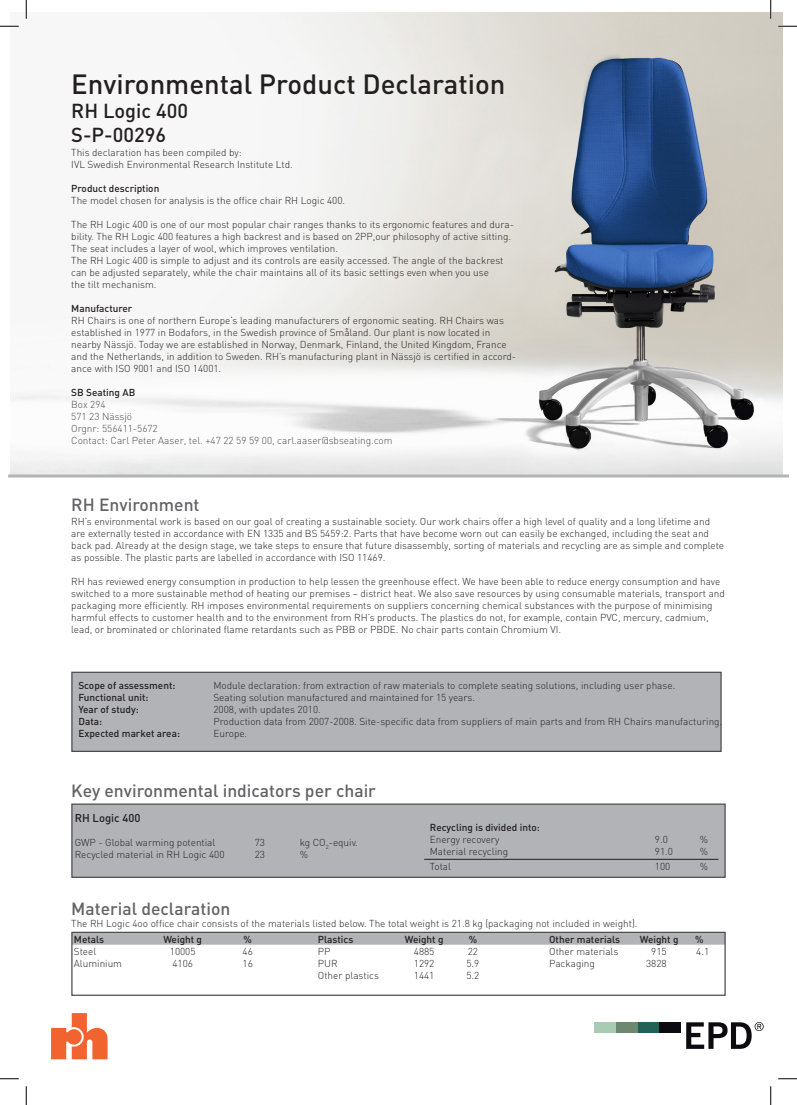
<style>
.page{position:relative;width:797px;height:1105px;background:#fff}
.page>*{position:absolute;margin:0;border:0;box-sizing:border-box;transform-origin:0 0}
.t1{font:500 27.5px "DIN";color:#231f20}
.t2{font:500 20px/24px "DIN";color:#231f20}
.t3{font:500 17.5px "DIN";color:#636366}
.t4{font:500 11.25px "DIN";color:#231f20}
.t5{font:300 10px/12px "DIN";color:#231f20}
.t6{font:500 10px "DIN";color:#231f20}
.t7{font:300 10px/12px "DIN";color:#494a4b}
</style>
<div class="page">
<div style="left:72px;top:932px;width:653px;height:13px;background:#b2b3b7;border:1px solid #b2b3b7"></div>
<img style="left:11px;top:12px;width:771px;height:462px">
<div style="left:71px;top:672px;width:650px;height:80px;background:#b2b3b7;border:1px solid #4b4c4d"></div>
<svg style="left:9px;top:474px;width:779px;height:3px;background:#babbbe"></svg>
<div style="left:71px;top:803px;width:654px;height:75px;background:#b2b3b7;border:1px solid #4b4c4d"></div>
<div style="left:71px;top:932px;width:654px;height:64px;border:1px solid #4b4c4d"></div>
<svg style="left:51px;top:1013px;width:57px;height:46px"></svg>
<div style="left:637px;top:1022px;width:22px;height:11px;background:#226157"></div>
<div style="left:615px;top:1022px;width:22px;height:11px;background:#6c8871"></div>
<div style="left:594px;top:1022px;width:21px;height:11px;background:#a8ccb3"></div>
<div style="left:659px;top:1022px;width:21px;height:11px;background:#0e0b10"></div>
<svg style="left:686px;top:1022px;width:77px;height:27px"></svg>
<hr style="left:424px;top:859px;width:294px;height:1px;background:#231f20">
<svg style="left:0;top:25px;width:19px;height:2px"></svg>
<svg style="left:778px;top:25px;width:19px;height:2px"></svg>
<svg style="left:0;top:1078px;width:19px;height:1px"></svg>
<svg style="left:778px;top:1078px;width:19px;height:1px"></svg>
<svg style="left:25px;top:0;width:2px;height:19px"></svg>
<svg style="left:25px;top:1086px;width:2px;height:19px"></svg>
<svg style="left:770px;top:0;width:1px;height:19px"></svg>
<svg style="left:770px;top:1086px;width:1px;height:19px"></svg>
<h1 class="t1" style="left:71px;top:66px;width:435px">Environmental Product Declaration</h1>
<h2 class="t2" style="left:71px;top:98px;width:118px">RH Logic 400<br>S-P-00296</h2>
<p class="t5" style="left:71px;top:146px;width:223px">This declaration has been compiled by:<br>IVL Swedish Environmental Research Institute Ltd.</p>
<p class="t6" style="left:71px;top:182px;width:90px">Product description</p>
<p class="t5" style="left:71px;top:194px;width:275px">The model chosen for analysis is the office chair RH Logic 400.</p>
<p class="t5" style="left:71px;top:218px;width:444px">The RH Logic 400 is one of our most popular chair ranges thanks to its ergonomic features and dura&shy;bility. The RH Logic 400 features a high backrest and is based on 2PP,our philosophy of active sitting.<br>The seat includes a layer of wool, which improves ventilation.<br>The RH Logic 400 is simple to adjust and its controls are easily accessed. The angle of the backrest can be adjusted separately, while the chair maintains all of its basic settings even when you use<br>the tilt mechanism.</p>
<p class="t6" style="left:71px;top:302px;width:62px">Manufacturer</p>
<p class="t5" style="left:71px;top:314px;width:446px">RH Chairs is one of northern Europe’s leading manufacturers of ergonomic seating. RH Chairs was established in 1977 in Bodafors, in the Swedish province of Småland. Our plant is now located in nearby Nässjö. Today we are established in Norway, Denmark, Finland, the United Kingdom, France and the Netherlands, in addition to Sweden. RH’s manufacturing plant in Nässjö is certified in accord&shy;ance with ISO 9001 and ISO 14001.</p>
<p class="t6" style="left:71px;top:386px;width:66px">SB Seating AB</p>
<p class="t7" style="left:71px;top:398px;width:323px">Box 294<br>571 23 Nässjö<br>Orgnr: 556411-5672<br>Contact: Carl Peter Aaser, tel. +47 22 59 59 00, carl.aaser@sbseating.com</p>
<h3 class="t3" style="left:71px;top:494px;width:130px">RH Environment</h3>
<p class="t5" style="left:71px;top:515px;width:654px">RH’s environmental work is based on our goal of creating a sustainable society. Our work chairs offer a high level of quality and a long lifetime and are externally tested in accordance with EN 1335 and BS 5459:2. Parts that have become worn out can easily be exchanged, including the seat and back pad. Already at the design stage, we take steps to ensure that future disassembly, sorting of materials and recycling are as simple and complete as possible. The plastic parts are labelled in accordance with ISO 11469.</p>
<p class="t5" style="left:71px;top:575px;width:655px">RH has reviewed energy consumption in production to help lessen the greenhouse effect. We have been able to reduce energy consumption and have switched to a more sustainable method of heating our premises – district heat. We also save resources by using consumable materials, transport and packaging more efficiently. RH imposes environmental requirements on suppliers concerning chemical substances with the purpose of minimising harmful effects to customer health and to the environment from RH’s products. The plastics do not, for example, contain PVC, mercury, cadmium, lead, or brominated or chlorinated flame retardants such as PBB or PBDE. No chair parts contain Chromium VI.</p>
<p class="t6" style="left:78px;top:679px;width:99px">Scope of assessment:</p>
<p class="t5" style="left:213px;top:679px;width:463px">Module declaration: from extraction of raw materials to complete seating solutions, including user phase.</p>
<p class="t6" style="left:78px;top:691px;width:72px">Functional unit:</p>
<p class="t5" style="left:213px;top:691px;width:263px">Seating solution manufactured and maintained for 15 years.</p>
<p class="t6" style="left:78px;top:703px;width:62px">Year of study:</p>
<p class="t5" style="left:213px;top:703px;width:109px">2008, with updates 2010.</p>
<p class="t6" style="left:78px;top:715px;width:25px">Data:</p>
<p class="t5" style="left:213px;top:715px;width:510px">Production data from 2007-2008. Site-specific data from suppliers of main parts and from RH Chairs manufacturing.</p>
<p class="t6" style="left:78px;top:727px;width:103px">Expected market area:</p>
<p class="t5" style="left:213px;top:727px;width:35px">Europe.</p>
<h3 class="t3" style="left:71px;top:780px;width:306px">Key environmental indicators per chair</h3>
<p class="t4" style="left:75px;top:811px;width:67px">RH Logic 400</p>
<p class="t5" style="left:75px;top:836px;width:142px">GWP - Global warming potential</p>
<p class="t5" style="left:255px;top:836px;width:12px">73</p>
<p class="t5" style="left:300px;top:836px;width:60px">kg CO<sub>2</sub>-equiv.</p>
<p class="t5" style="left:75px;top:848px;width:151px">Recycled material in RH Logic 400</p>
<p class="t5" style="left:255px;top:848px;width:12px">23</p>
<p class="t5" style="left:300px;top:848px;width:10px">%</p>
<p class="t6" style="left:430px;top:821px;width:112px">Recycling is divided into:</p>
<p class="t5" style="left:430px;top:833px;width:71px">Energy recovery</p>
<p class="t5" style="left:655px;top:833px;width:14px">9.0</p>
<p class="t5" style="left:700px;top:833px;width:10px">%</p>
<p class="t5" style="left:430px;top:845px;width:80px">Material recycling</p>
<p class="t5" style="left:655px;top:845px;width:20px">91.0</p>
<p class="t5" style="left:700px;top:845px;width:10px">%</p>
<p class="t5" style="left:430px;top:860px;width:23px">Total</p>
<p class="t5" style="left:655px;top:860px;width:17px">100</p>
<p class="t5" style="left:700px;top:860px;width:10px">%</p>
<h3 class="t3" style="left:71px;top:897px;width:161px">Material declaration</h3>
<p class="t5" style="left:71px;top:917px;width:567px">The RH Logic 4oo office chair consists of the materials listed below. The total weight is 21.8 kg (packaging not included in weight).</p>
<p class="t6" style="left:74px;top:933px;width:32px">Metals</p>
<p class="t6" style="left:163px;top:933px;width:40px">Weight g</p>
<p class="t6" style="left:243px;top:933px;width:10px">%</p>
<p class="t5" style="left:74px;top:945px;width:24px">Steel</p>
<p class="t5" style="left:170px;top:945px;width:27px">10005</p>
<p class="t5" style="left:243px;top:945px;width:12px">46</p>
<p class="t5" style="left:74px;top:957px;width:50px">Aluminium</p>
<p class="t5" style="left:172px;top:957px;width:22px">4106</p>
<p class="t5" style="left:243px;top:957px;width:12px">16</p>
<p class="t6" style="left:318px;top:933px;width:37px">Plastics</p>
<p class="t6" style="left:405px;top:933px;width:40px">Weight g</p>
<p class="t6" style="left:468px;top:933px;width:10px">%</p>
<p class="t5" style="left:318px;top:945px;width:14px">PP</p>
<p class="t5" style="left:414px;top:945px;width:22px">4885</p>
<p class="t5" style="left:468px;top:945px;width:12px">22</p>
<p class="t5" style="left:318px;top:957px;width:21px">PUR</p>
<p class="t5" style="left:414px;top:957px;width:22px">1292</p>
<p class="t5" style="left:466px;top:957px;width:14px">5.9</p>
<p class="t5" style="left:318px;top:969px;width:63px">Other plastics</p>
<p class="t5" style="left:414px;top:969px;width:22px">1441</p>
<p class="t5" style="left:466px;top:969px;width:14px">5.2</p>
<p class="t6" style="left:549px;top:932px;width:72px">Other materials</p>
<p class="t6" style="left:639px;top:932px;width:40px">Weight g</p>
<p class="t6" style="left:695px;top:932px;width:10px">%</p>
<p class="t5" style="left:549px;top:945px;width:71px">Other materials</p>
<p class="t5" style="left:651px;top:945px;width:17px">915</p>
<p class="t5" style="left:696px;top:945px;width:14px">4.1</p>
<p class="t5" style="left:549px;top:957px;width:47px">Packaging</p>
<p class="t5" style="left:646px;top:957px;width:22px">3828</p>
</div>
